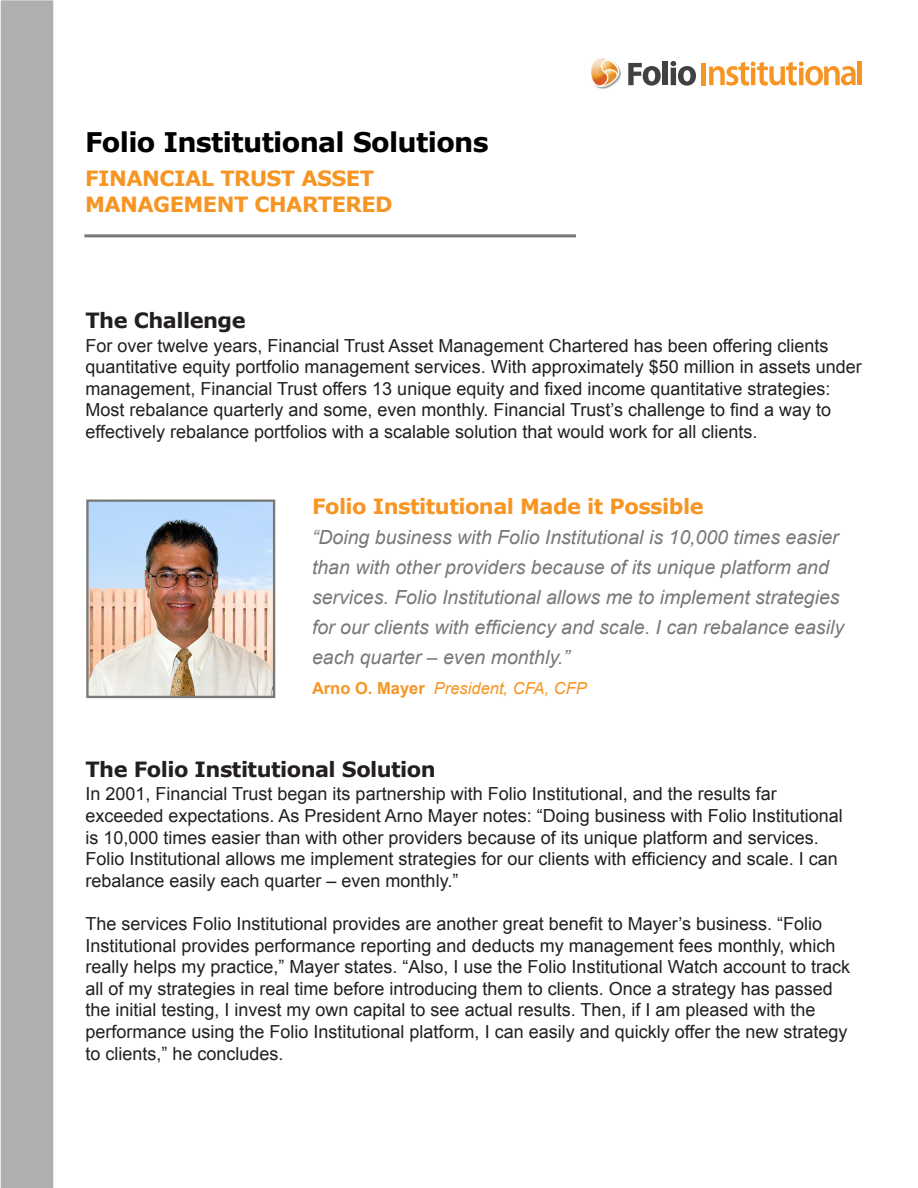
<style>
.page{position:relative;width:918px;height:1188px;background:#fff}
.page>*{position:absolute;margin:0;border:0;box-sizing:border-box;transform-origin:0 0}
.t1{font:700 27px "Verdana";letter-spacing:-.025em;color:#000}
.t2{font:700 21px/25.2px "Verdana";letter-spacing:-.025em;color:#f79523}
.t3{font:700 21px "Verdana";letter-spacing:-.025em;color:#231f20}
.t4{font:italic 19.5px/30px "Arial";color:#787878}
.t5{font:18px/21.6px "Arial";color:#231f20}
.t6{font:italic 16.5px "Arial";color:#f79523}
.s1{font-weight:700;font-style:normal}
</style>
<div class="page">
<div style="left:2px;top:1px;width:50px;height:1187px;background:#afafaf"></div>
<div style="left:1px;top:0;width:52px;height:1188px;border:2px solid #afafaf"></div>
<hr style="left:84px;top:234px;width:492px;height:3px;background:#787878">
<svg style="left:628px;top:63px;width:33px;height:23px"></svg>
<div style="left:662px;top:61px;width:6px;height:24px;background:#414141"></div>
<hr style="left:702px;top:63px;width:4px;height:22px;background:#f79524">
<hr style="left:858px;top:61px;width:4px;height:24px;background:#f79524">
<svg style="left:671px;top:61px;width:25px;height:25px"></svg>
<svg style="left:709px;top:62px;width:147px;height:24px"></svg>
<img style="left:591px;top:58px;width:30px;height:31px">
<img style="left:86px;top:499px;width:190px;height:200px">
<p class="t1" style="left:85px;top:125px;width:405px">Folio Institutional Solutions</p>
<p class="t2" style="left:85px;top:166px;width:309px">FINANCIAL TRUST ASSET<br>MANAGEMENT CHARTERED</p>
<p class="t3" style="left:86px;top:307px;width:162px">The Challenge</p>
<p class="t5" style="left:86px;top:334px;width:778px">For over twelve years, Financial Trust Asset Management Chartered has been offering clients quantitative equity portfolio management services. With approximately $50 million in assets under management, Financial Trust offers 13 unique equity and fixed income quantitative strategies:<br>Most rebalance quarterly and some, even monthly. Financial Trust’s challenge to find a way to effectively rebalance portfolios with a scalable solution that would work for all clients.</p>
<p class="t2" style="left:312px;top:493px;width:393px">Folio Institutional Made it Possible</p>
<p class="t4" style="left:312px;top:522px;width:534px">“Doing business with Folio Institutional is 10,000 times easier than with other providers because of its unique platform and services. Folio Institutional allows me to implement strategies for our clients with efficiency and scale. I can rebalance easily each quarter – even monthly.”</p>
<p class="t6" style="left:312px;top:679px;width:276px"><span class="s1">Arno O. Mayer</span> President, CFA, CFP</p>
<p class="t3" style="left:86px;top:756px;width:352px">The Folio Institutional Solution</p>
<p class="t5" style="left:86px;top:783px;width:759px">In 2001, Financial Trust began its partnership with Folio Institutional, and the results far exceeded expectations. As President Arno Mayer notes: “Doing business with Folio Institutional is 10,000 times easier than with other providers because of its unique platform and services.<br>Folio Institutional allows me implement strategies for our clients with efficiency and scale. I can rebalance easily each quarter – even monthly.”</p>
<p class="t5" style="left:86px;top:913px;width:766px">The services Folio Institutional provides are another great benefit to Mayer’s business. “Folio Institutional provides performance reporting and deducts my management fees monthly, which really helps my practice,” Mayer states. “Also, I use the Folio Institutional Watch account to track all of my strategies in real time before introducing them to clients. Once a strategy has passed the initial testing, I invest my own capital to see actual results. Then, if I am pleased with the performance using the Folio Institutional platform, I can easily and quickly offer the new strategy to clients,” he concludes.</p>
</div>
